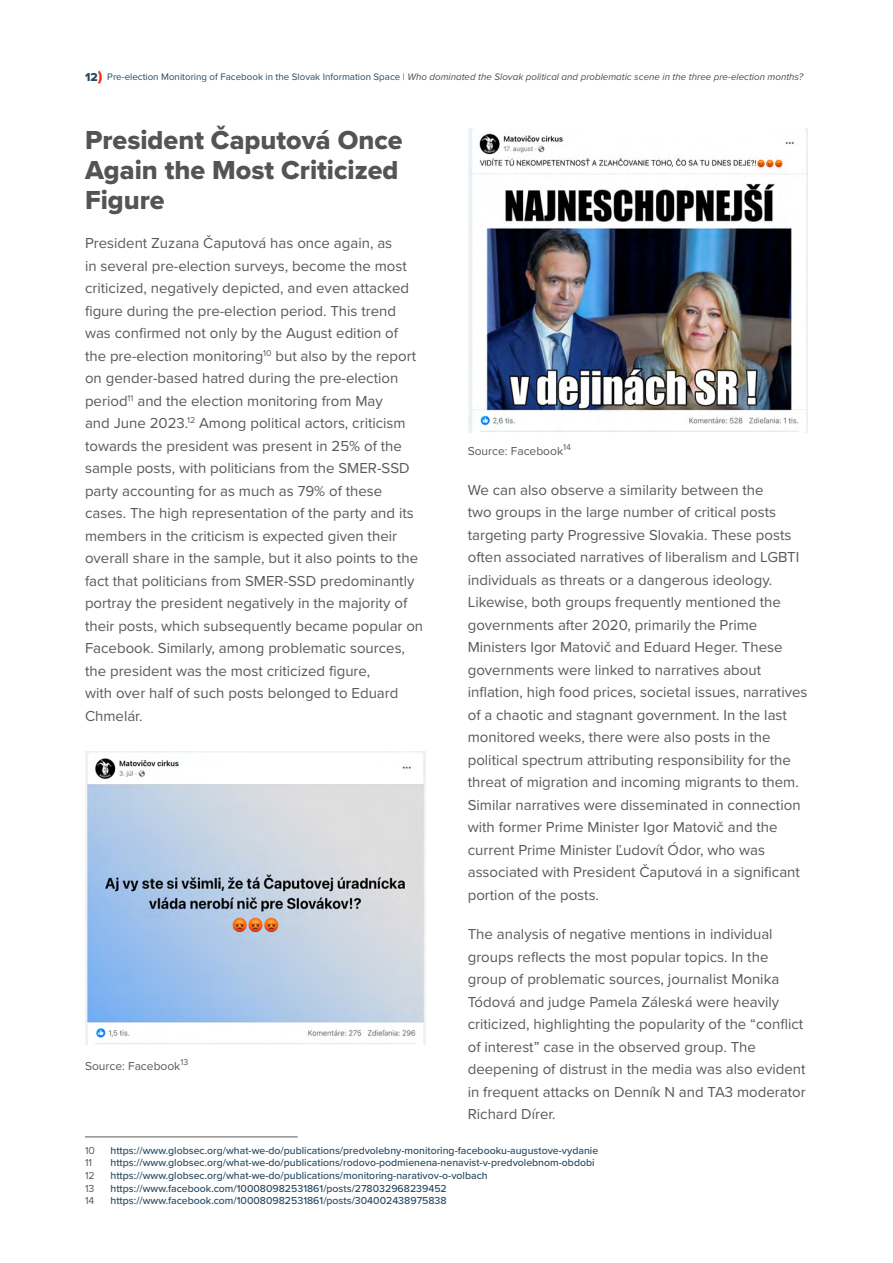
<style>
.page{position:relative;width:893px;height:1263px;background:#fff}
.page>*{position:absolute;margin:0;border:0;box-sizing:border-box;transform-origin:0 0}
.t1{font:27px/30px "Proxima Nova Extrabld";color:#545454}
.t2{font:15px/22.5px "Proxima Nova";color:#58595b}
.t3{font:12px "Proxima Nova";color:#58595b}
.t4{font:500 10.5px "Proxima Nova";color:#284962}
.t5{font:10.5px "Proxima Nova";color:#58595b}
.t6{font:italic 9.75px "Proxima Nova";color:#4d4d4f}
.s1{font-family:"Proxima Nova Extrabld";font-style:normal;font-size:12px;color:#284962}
.s2{font-family:"Proxima Nova Extrabld";font-style:normal;font-size:15px;color:#ee3124}
.s3{font-style:normal;color:#284962}
</style>
<div class="page">
<img style="left:85px;top:752px;width:340px;height:293px">
<hr style="left:85px;top:1137px;width:213px;height:1px;background:#58595b">
<img style="left:468px;top:129px;width:340px;height:303px">
<p class="t6" style="left:85px;top:70px;width:720px"><span class="s1">12</span><span class="s2">)</span> <span class="s3">Pre-election Monitoring of Facebook in the Slovak Information Space |</span> Who dominated the Slovak political and problematic scene in the three pre-election months?</p>
<h1 class="t1" style="left:85px;top:124px;width:319px">President Čaputová Once<br>Again the Most Criticized<br>Figure</h1>
<p class="t2" style="left:85px;top:231px;width:340px">President Zuzana Čaputová has once again, as<br>in several pre-election surveys, become the most criticized, negatively depicted, and even attacked figure during the pre-election period. This trend was confirmed not only by the August edition of<br>the pre-election monitoring<sup>10</sup> but also by the report on gender-based hatred during the pre-election period<sup>11</sup> and the election monitoring from May<br>and June 2023.<sup>12</sup> Among political actors, criticism towards the president was present in 25% of the sample posts, with politicians from the SMER-SSD party accounting for as much as 79% of these cases. The high representation of the party and its members in the criticism is expected given their overall share in the sample, but it also points to the fact that politicians from SMER-SSD predominantly portray the president negatively in the majority of their posts, which subsequently became popular on Facebook. Similarly, among problematic sources, the president was the most criticized figure,<br>with over half of such posts belonged to Eduard Chmelár.</p>
<p class="t3" style="left:85px;top:1057px;width:105px">Source: Facebook<sup>13</sup></p>
<p class="t3" style="left:468px;top:442px;width:105px">Source: Facebook<sup>14</sup></p>
<p class="t2" style="left:468px;top:478px;width:341px">We can also observe a similarity between the<br>two groups in the large number of critical posts targeting party Progressive Slovakia. These posts often associated narratives of liberalism and LGBTI individuals as threats or a dangerous ideology.<br>Likewise, both groups frequently mentioned the governments after 2020, primarily the Prime Ministers Igor Matovič and Eduard Heger. These governments were linked to narratives about inflation, high food prices, societal issues, narratives of a chaotic and stagnant government. In the last monitored weeks, there were also posts in the political spectrum attributing responsibility for the threat of migration and incoming migrants to them.<br>Similar narratives were disseminated in connection with former Prime Minister Igor Matovič and the current Prime Minister Ľudovít Ódor, who was associated with President Čaputová in a significant portion of the posts.</p>
<p class="t2" style="left:468px;top:922px;width:339px">The analysis of negative mentions in individual groups reflects the most popular topics. In the group of problematic sources, journalist Monika Tódová and judge Pamela Záleská were heavily criticized, highlighting the popularity of the “conflict of interest” case in the observed group. The deepening of distrust in the media was also evident in frequent attacks on Denník N and TA3 moderator Richard Dírer.</p>
<p class="t5" style="left:85px;top:1142px;width:11px">10</p>
<p class="t4" style="left:111px;top:1142px;width:489px">https://www.globsec.org/what-we-do/publications/predvolebny-monitoring-facebooku-augustove-vydanie</p>
<p class="t5" style="left:85px;top:1155px;width:9px">11</p>
<p class="t4" style="left:111px;top:1155px;width:486px">https://www.globsec.org/what-we-do/publications/rodovo-podmienena-nenavist-v-predvolebnom-obdobi</p>
<p class="t5" style="left:85px;top:1167px;width:11px">12</p>
<p class="t4" style="left:111px;top:1167px;width:379px">https://www.globsec.org/what-we-do/publications/monitoring-narativov-o-volbach</p>
<p class="t5" style="left:85px;top:1180px;width:11px">13</p>
<p class="t4" style="left:111px;top:1180px;width:338px">https://www.facebook.com/100080982531861/posts/278032968239452</p>
<p class="t5" style="left:85px;top:1193px;width:11px">14</p>
<p class="t4" style="left:111px;top:1193px;width:338px">https://www.facebook.com/100080982531861/posts/304002438975838</p>
</div>
